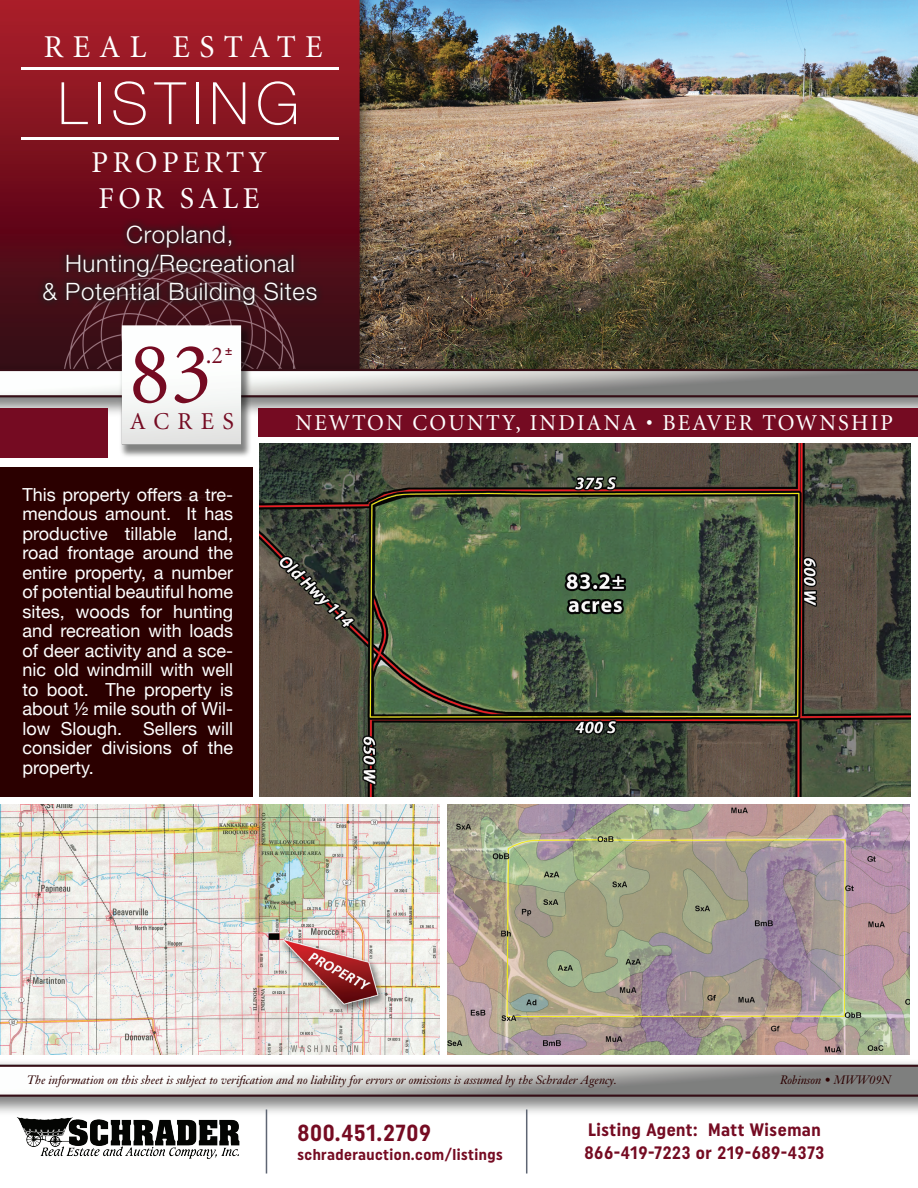
<style>
.page{position:relative;width:918px;height:1188px;background:#fff}
.page>*{position:absolute;margin:0;border:0;box-sizing:border-box;transform-origin:0 0}
.t1{font:87px "Atlantix S Si";color:#750b22}
.t2{font:100 58.5px "Helvetica Neue";letter-spacing:.12em;color:#fff}
.t3{font:31.5px "Atlantix S Si";letter-spacing:.3em;color:#fff}
.t4{font:30px/36px "Atlantix S Si";letter-spacing:.15em;color:#fff}
.t5{font:300 24px/28.8px "Helvetica Neue";letter-spacing:.03em;color:#fff;text-align:center}
.t6{font:24px "Atlantix S Si";letter-spacing:.35em;color:#750b22}
.t7{font:700 23.25px "Uniform Condensed";letter-spacing:.03em;color:#750b22}
.t8{font:22.5px "Atlantix S Si";letter-spacing:.1em;color:#fff}
.t9{font:18px/19.5px "Helvetica Neue";color:#fff;text-align:justify}
.t10{font:700 18px/22.5px "Uniform Condensed";letter-spacing:.03em;color:#750b22}
.t11{font:700 15.75px "Uniform Condensed";letter-spacing:.03em;color:#750b22}
.t12{font:italic 12px "Janson Text";color:#2b0000}
.t13{font:700 12px "Myriad Pro";color:#750b22}
</style>
<div class="page">
<img style="left:0;top:0;width:918px;height:1174px">
<img style="left:16px;top:1116px;width:225px;height:47px">
<hr style="left:266px;top:1109px;width:1px;height:65px;background:#5e6573">
<hr style="left:526px;top:1109px;width:1px;height:65px;background:#5e6573">
<hr style="left:22px;top:67px;width:317px;height:2px;background:#fff">
<hr style="left:22px;top:137px;width:317px;height:2px;background:#fff">
<div style="left:35px;top:217px;width:290px;height:96px;background:#231f20;opacity:.93"></div>
<img style="left:259px;top:444px;width:651px;height:352px">
<img style="left:0;top:805px;width:440px;height:249px">
<img style="left:447px;top:805px;width:462px;height:249px">
<div style="left:258px;top:408px;width:660px;height:28px;background:#750b22"></div>
<div style="left:0;top:408px;width:108px;height:50px;background:#750b22"></div>
<h3 class="t3" style="left:44px;top:31px;width:280px">REAL ESTATE</h3>
<h2 class="t2" style="left:58px;top:71px;width:243px">LISTING</h2>
<h3 class="t4" style="left:91px;top:145px;width:177px">PROPERTY<br>FOR SALE</h3>
<h3 class="t5" style="left:42px;top:219px;width:276px">Cropland,<br>Hunting/Recreational<br>&amp; Potential Building Sites</h3>
<h1 class="t1" style="left:129px;top:331px;width:85px">83</h1>
<h3 class="t6" style="left:130px;top:410px;width:105px">ACRES</h3>
<p class="t13" style="left:225px;top:343px;width:9px">±</p>
<h3 class="t6" style="left:206px;top:344px;width:19px">.2</h3>
<p class="t9" style="left:22px;top:486px;width:212px">This property offers a tre&shy;mendous amount. It has productive tillable land, road frontage around the entire property, a number of potential beautiful home sites, woods for hunting and recreation with loads of deer activity and a sce&shy;nic old windmill with well to boot. The property is about ½ mile south of Wil&shy;low Slough. Sellers will consider divisions of the property.</p>
<p class="t8" style="left:295px;top:411px;width:599px">NEWTON COUNTY, INDIANA • BEAVER TOWNSHIP</p>
<p class="t12" style="left:27px;top:1073px;width:591px">The information on this sheet is subject to verification and no liability for errors or omissions is assumed by the Schrader Agency.</p>
<p class="t12" style="left:780px;top:1073px;width:112px">Robinson • MWW09N</p>
<p class="t7" style="left:297px;top:1119px;width:135px">800.451.2709</p>
<p class="t11" style="left:297px;top:1145px;width:207px">schraderauction.com/listings</p>
<p class="t10" style="left:585px;top:1118px;width:241px">Listing Agent: Matt Wiseman<br>866-419-7223 or 219-689-4373</p>
</div>
